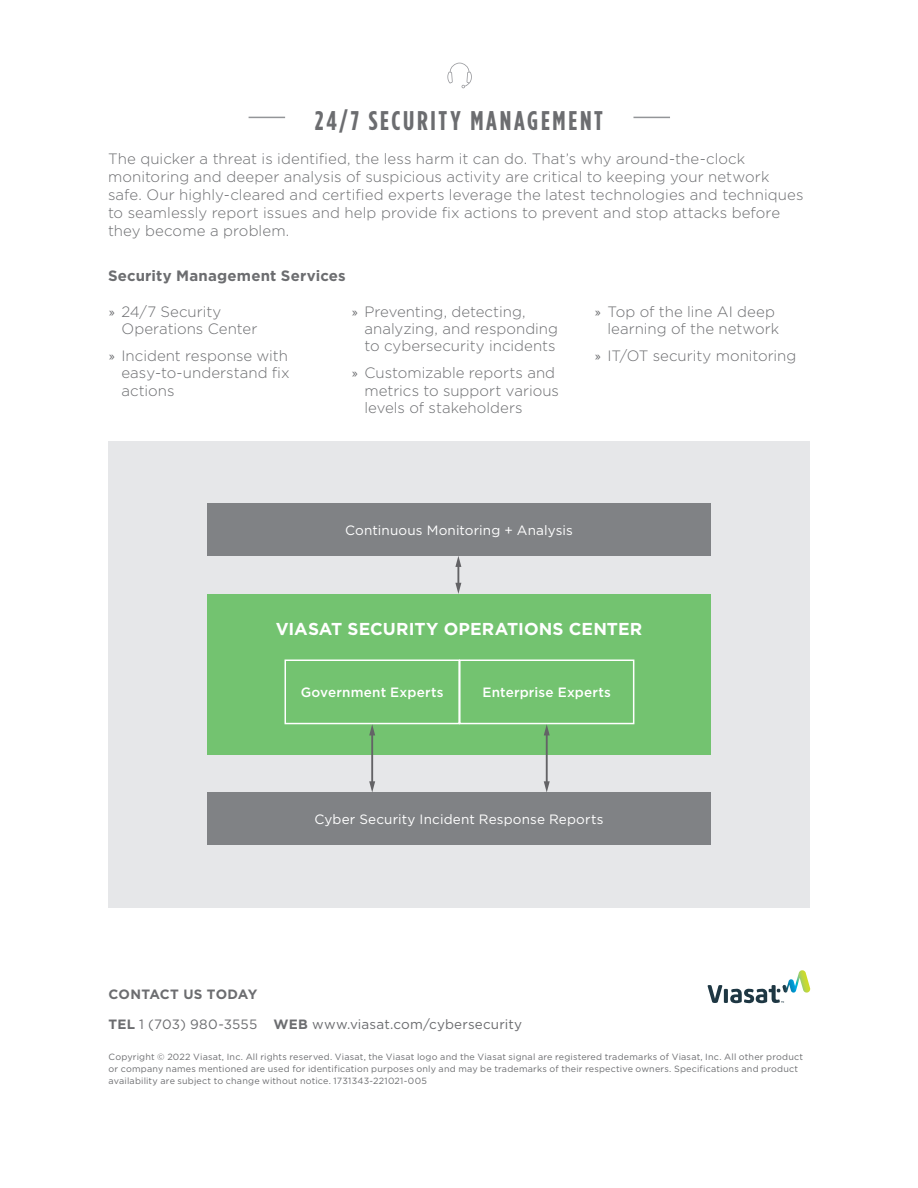
<style>
.page{position:relative;width:918px;height:1188px;background:#fff}
.page>*{position:absolute;margin:0;border:0;box-sizing:border-box;transform-origin:0 0}
.Body_Header{font:700 27px "Gotham Condensed";letter-spacing:.1em;color:#6c6d70}
.Product_Benefits_Tex{font:700 17.25px "Gotham";letter-spacing:.005em;color:#fff}
.Body_Subhead{font:300 15px/17.2px "Gotham";letter-spacing:.005em;color:#6c6d70}
.Body_Subhead-2{font:700 15px "Gotham";letter-spacing:.01em;color:#6c6d70}
.Product_Benefits_Tex-2{font:13.5px "Gotham";letter-spacing:.01em;color:#fff}
.t1{font:13.5px "Gotham";letter-spacing:.015em;color:#6c6d70}
.Product_Benefits_Tex-3{font:500 13.5px "Gotham";letter-spacing:.015em;color:#fff}
.t2{font:700 13.5px "Gotham";letter-spacing:.005em;color:#6c6d70}
.t3{font:9px/12px "Gotham";letter-spacing:.02em;color:#6c6d70}
.s1{font-family:"Trade Gothic LT Std";font-weight:400}
.s2{font-weight:700}
</style>
<div class="page">
<div style="left:108px;top:441px;width:702px;height:466px;background:#e6e7e9"></div>
<hr style="left:633px;top:117px;width:37px;height:1px;background:#939598">
<hr style="left:249px;top:117px;width:36px;height:1px;background:#939598">
<svg style="left:447px;top:63px;width:25px;height:25px"></svg>
<div style="left:207px;top:503px;width:504px;height:53px;background:#808285"></div>
<div style="left:207px;top:793px;width:504px;height:52px;background:#808285"></div>
<div style="left:207px;top:594px;width:504px;height:160px;background:#73c370"></div>
<div style="left:285px;top:660px;width:175px;height:64px;border:2px solid #fff"></div>
<div style="left:459px;top:660px;width:175px;height:64px;border:2px solid #fff"></div>
<hr style="left:371px;top:733px;width:2px;height:50px;background:#636366">
<svg style="left:369px;top:781px;width:6px;height:12px"></svg>
<svg style="left:369px;top:724px;width:6px;height:11px"></svg>
<hr style="left:546px;top:733px;width:2px;height:50px;background:#636366">
<svg style="left:544px;top:781px;width:6px;height:12px"></svg>
<svg style="left:544px;top:724px;width:6px;height:11px"></svg>
<hr style="left:457px;top:565px;width:2px;height:20px;background:#636366">
<svg style="left:455px;top:583px;width:6px;height:11px"></svg>
<svg style="left:455px;top:556px;width:6px;height:11px"></svg>
<svg style="left:707px;top:970px;width:104px;height:33px"></svg>
<p class="Body_Header" style="left:315px;top:104px;width:290px">24/7 SECURITY MANAGEMENT</p>
<p class="Body_Subhead" style="left:108px;top:150px;width:697px;line-height:18px">The quicker a threat is identified, the less harm it can do. That’s why around-the-clock monitoring and deeper analysis of suspicious activity are critical to keeping your network safe. Our highly-cleared and certified experts leverage the latest technologies and techniques to seamlessly report issues and help provide fix actions to prevent and stop attacks before they become a problem.</p>
<p class="Body_Subhead-2" style="left:108px;top:266px;width:239px">Security Management Services</p>
<p class="Body_Subhead" style="left:122px;top:302px;width:137px;text-indent:-14px"><span class="s1">»</span> 24/7 Security<br>Operations Center</p>
<p class="Body_Subhead" style="left:122px;top:347px;width:170px;text-align:justify;text-indent:-14px"><span class="s1">»</span> Incident response with easy-to-understand fix actions</p>
<p class="Body_Subhead" style="left:594px;top:302px;width:187px;text-align:right"><span class="s1">»</span> Top of the line AI deep learning of the network</p>
<p class="Body_Subhead" style="left:594px;top:347px;width:204px"><span class="s1">»</span> IT/OT security monitoring</p>
<p class="Body_Subhead" style="left:364px;top:302px;width:195px;text-indent:-14px"><span class="s1">»</span> Preventing, detecting, analyzing, and responding to cybersecurity incidents</p>
<p class="Body_Subhead" style="left:364px;top:364px;width:196px;text-indent:-14px"><span class="s1">»</span> Customizable reports and metrics to support various levels of stakeholders</p>
<p class="Product_Benefits_Tex-2" style="left:345px;top:522px;width:229px">Continuous Monitoring + Analysis</p>
<p class="Product_Benefits_Tex" style="left:276px;top:617px;width:368px">VIASAT SECURITY OPERATIONS CENTER</p>
<p class="Product_Benefits_Tex-3" style="left:301px;top:684px;width:144px">Government Experts</p>
<p class="Product_Benefits_Tex-3" style="left:482px;top:684px;width:130px">Enterprise Experts</p>
<p class="Product_Benefits_Tex-2" style="left:314px;top:811px;width:291px">Cyber Security Incident Response Reports</p>
<p class="t2" style="left:109px;top:985px;width:150px">CONTACT US TODAY</p>
<p class="t1" style="left:109px;top:1015px;width:415px"><span class="s2">TEL</span> 1 (703) 980-3555 <span class="s2">WEB</span> www.viasat.com/cybersecurity</p>
<p class="t3" style="left:109px;top:1051px;width:696px">Copyright © 2022 Viasat, Inc. All rights reserved. Viasat, the Viasat logo and the Viasat signal are registered trademarks of Viasat, Inc. All other product or company names mentioned are used for identification purposes only and may be trademarks of their respective owners. Specifications and product availability are subject to change without notice. 1731343-221021-005</p>
</div>
